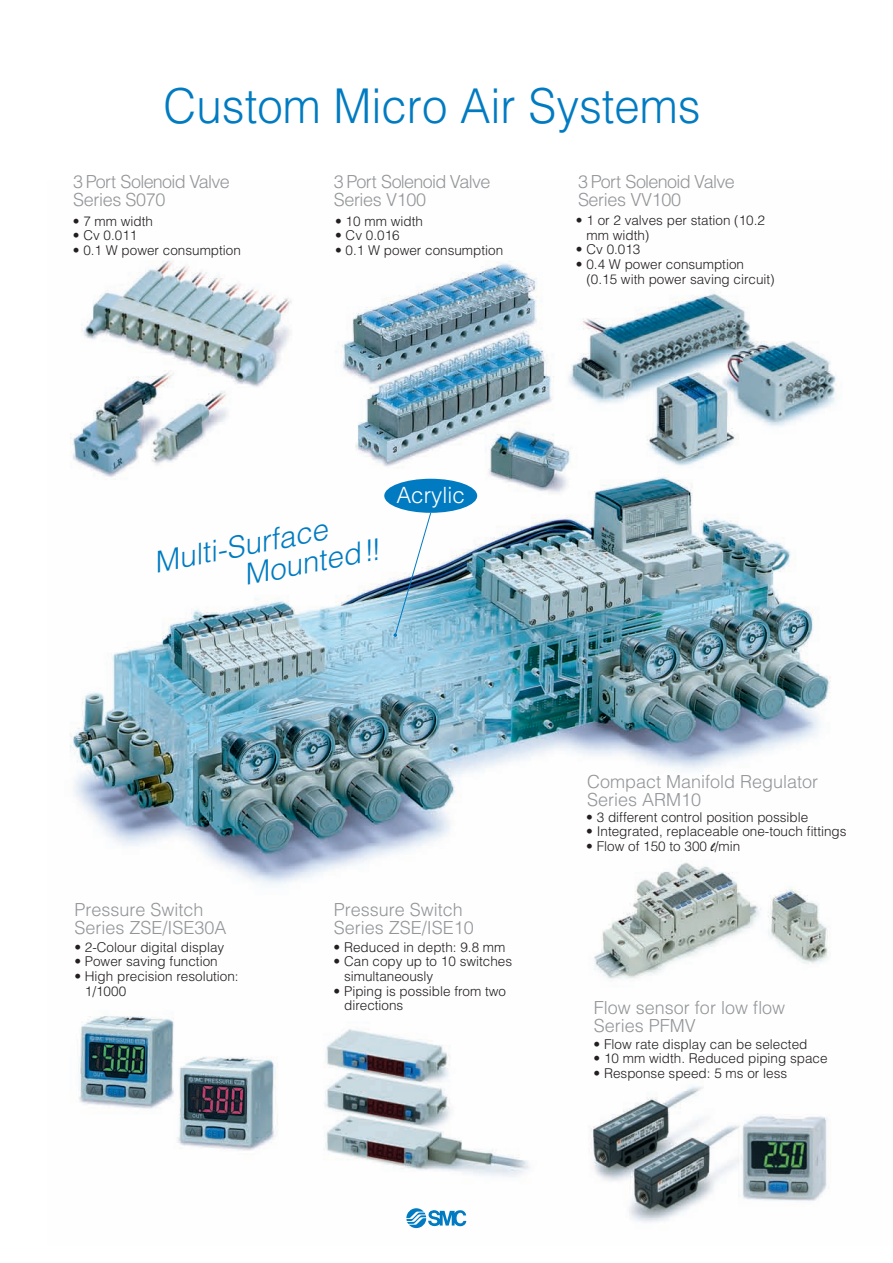
<style>
.page{position:relative;width:893px;height:1263px;background:#fff}
.page>*{position:absolute;margin:0;border:0;box-sizing:border-box;transform-origin:0 0}
.t1{font:300 48px "Helvetica";color:#007bc2;scale:.95 1}
.t2{font:italic 300 29.4px/29.5px "Helvetica";color:#007bc2}
.t3{font:300 22.35px "Helvetica";color:#fff}
.t4{font:300 18px/18px "Helvetica";color:#939598}
.t5{font:300 18px/18px "Helvetica";letter-spacing:-.04em;color:#939598}
.t6{font:300 13.5px/14.5px "Helvetica";color:#231f20}
.s1{font-family:"Brush Script";font-weight:400}
</style>
<div class="page">
<img style="left:70px;top:260px;width:767px;height:969px">
<svg style="left:406px;top:1208px;width:60px;height:20px"></svg>
<div style="left:384px;top:479px;width:93px;height:34px;background:#007bc2;border-radius:50%"></div>
<svg style="left:393px;top:512px;width:38px;height:125px"></svg>
<h1 class="t1" style="left:164px;top:76px;width:567px">Custom Micro Air Systems</h1>
<h3 class="t5" style="left:73px;top:173px;width:158px">3 Port Solenoid Valve<br>Series S070</h3>
<p class="t6" style="left:73px;top:213px;width:82px">• 7 mm width</p>
<p class="t6" style="left:73px;top:228px;width:66px">• Cv 0.011</p>
<p class="t6" style="left:73px;top:243px;width:170px">• 0.1 W power consumption</p>
<h3 class="t5" style="left:334px;top:173px;width:158px">3 Port Solenoid Valve<br>Series V100</h3>
<h3 class="t5" style="left:578px;top:173px;width:158px">3 Port Solenoid Valve<br>Series VV100</h3>
<p class="t6" style="left:335px;top:213px;width:89px">• 10 mm width</p>
<p class="t6" style="left:335px;top:228px;width:66px">• Cv 0.016</p>
<p class="t6" style="left:335px;top:243px;width:170px">• 0.1 W power consumption</p>
<p class="t6" style="left:586px;top:213px;width:180px;text-indent:-11px">• 1 or 2 valves per station (10.2 mm width)</p>
<p class="t6" style="left:576px;top:242px;width:66px">• Cv 0.013</p>
<p class="t6" style="left:586px;top:257px;width:190px;text-indent:-11px">• 0.4 W power consumption (0.15 with power saving circuit)</p>
<h3 class="t3" style="left:396px;top:481px;width:70px">Acrylic</h3>
<h2 class="t2" style="left:235px;top:531px;width:139px;text-indent:-86px;rotate:-11deg">Multi-Surface<br>Mounted!!</h2>
<h3 class="t4" style="left:74px;top:900px;width:154px">Pressure Switch<br>Series ZSE/ISE30A</h3>
<h3 class="t4" style="left:334px;top:900px;width:142px">Pressure Switch<br>Series ZSE/ISE10</h3>
<p class="t6" style="left:74px;top:939px;width:152px">• 2-Colour digital display</p>
<p class="t6" style="left:74px;top:954px;width:145px">• Power saving function</p>
<p class="t6" style="left:85px;top:969px;width:155px;text-indent:-11px">• High precision resolution:<br>1/1000</p>
<p class="t6" style="left:334px;top:939px;width:173px">• Reduced in depth: 9.8 mm</p>
<p class="t6" style="left:344px;top:954px;width:170px;text-indent:-11px">• Can copy up to 10 switches simultaneously</p>
<p class="t6" style="left:344px;top:983px;width:164px;text-indent:-11px">• Piping is possible from two directions</p>
<h3 class="t4" style="left:587px;top:772px;width:233px">Compact Manifold Regulator<br>Series ARM10</h3>
<p class="t6" style="left:586px;top:809px;width:224px">• 3 different control position possible</p>
<p class="t6" style="left:586px;top:824px;width:262px">• Integrated, replaceable one-touch fittings</p>
<p class="t6" style="left:586px;top:839px;width:156px">• Flow of 150 to 300 <span class="s1">l</span>/min</p>
<h3 class="t4" style="left:594px;top:998px;width:193px">Flow sensor for low flow<br>Series PFMV</h3>
<p class="t6" style="left:594px;top:1036px;width:215px">• Flow rate display can be selected</p>
<p class="t6" style="left:594px;top:1051px;width:236px">• 10 mm width. Reduced piping space</p>
<p class="t6" style="left:594px;top:1066px;width:195px">• Response speed: 5 ms or less</p>
</div>
